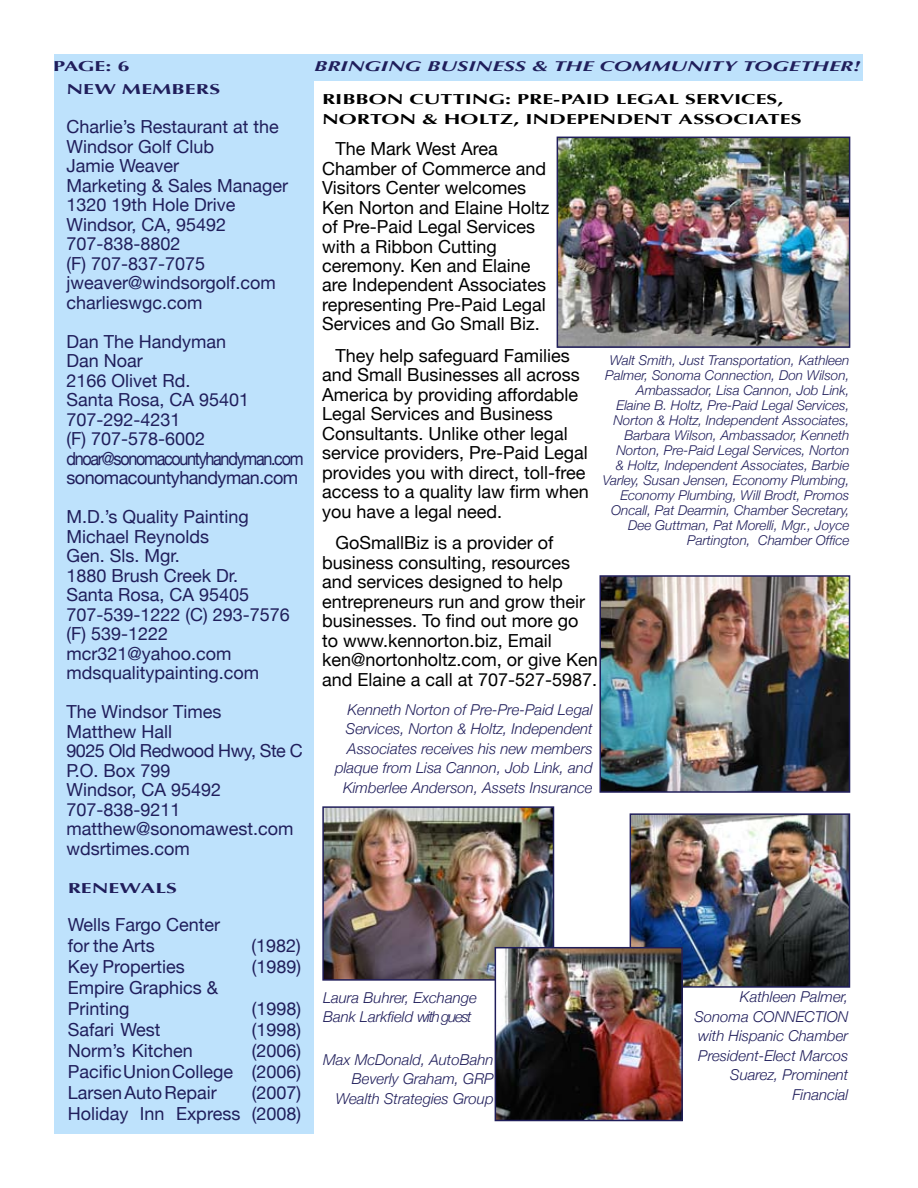
<style>
.page{position:relative;width:918px;height:1188px;background:#fff}
.page>*{position:absolute;margin:0;border:0;box-sizing:border-box;transform-origin:0 0}
.t1{font:18px/19.5px "Helvetica Neue";color:#201e5b}
.t2{font:18px/19.5px "Helvetica Neue";color:#000}
.t3{font:italic 300 15px/19.5px "Helvetica Neue";color:#201e5b;text-align:right}
.t4{font:700 14.4px/19.5px "Optima";color:#000;scale:1.5 1}
.t5{font:italic 700 14.4px "Optima";color:#201e5b;scale:1.5 1}
.t6{font:700 14.4px "Optima";letter-spacing:.005em;color:#201e5b;scale:1.5 1}
.t7{font:italic 300 13.5px/15px "Helvetica Neue";color:#201e5b;text-align:right}
</style>
<div class="page">
<div style="left:54px;top:54px;width:260px;height:1080px;background:#bee2fc"></div>
<div style="left:54px;top:54px;width:809px;height:27px;background:#bee2fc"></div>
<img style="left:560px;top:140px;width:287px;height:205px">
<div style="left:557px;top:137px;width:293px;height:211px;border:2px solid #201e5b"></div>
<img style="left:602px;top:578px;width:245px;height:212px">
<div style="left:599px;top:575px;width:251px;height:218px;border:2px solid #201e5b"></div>
<img style="left:325px;top:809px;width:226px;height:169px">
<div style="left:322px;top:806px;width:232px;height:175px;border:2px solid #201e5b"></div>
<img style="left:633px;top:816px;width:214px;height:169px">
<div style="left:630px;top:813px;width:220px;height:175px;border:2px solid #201e5b"></div>
<img style="left:498px;top:950px;width:182px;height:168px">
<div style="left:495px;top:947px;width:188px;height:174px;border:2px solid #201e5b"></div>
<p class="t6" style="left:53px;top:58px;width:52px">PAGE: 6</p>
<p class="t5" style="left:314px;top:58px;width:366px">BRINGING BUSINESS &amp; THE COMMUNITY TOGETHER!</p>
<p class="t6" style="left:66px;top:81px;width:104px">NEW MEMBERS</p>
<p class="t1" style="left:66px;top:117px;width:223px">Charlie’s Restaurant at the<br>Windsor Golf Club<br>Jamie Weaver<br>Marketing &amp; Sales Manager<br>1320 19th Hole Drive<br>Windsor, CA, 95492<br>707-838-8802<br>(F) 707-837-7075 jweaver@windsorgolf.com charlieswgc.com</p>
<p class="t1" style="left:66px;top:331px;width:239px">Dan The Handyman<br>Dan Noar<br>2166 Olivet Rd.<br>Santa Rosa, CA 95401<br>707-292-4231<br>(F) 707-578-6002 dnoar@sonomacountyhandyman.com sonomacountyhandyman.com</p>
<p class="t1" style="left:66px;top:507px;width:225px">M.D.’s Quality Painting<br>Michael Reynolds<br>Gen. Sls. Mgr.<br>1880 Brush Creek Dr.<br>Santa Rosa, CA 95405<br>707-539-1222 (C) 293-7576 (F) 539-1222 mcr321@yahoo.com mdsqualitypainting.com</p>
<p class="t1" style="left:66px;top:702px;width:238px">The Windsor Times<br>Matthew Hall<br>9025 Old Redwood Hwy, Ste C<br>P.O. Box 799<br>Windsor, CA 95492<br>707-838-9211 matthew@sonomawest.com wdsrtimes.com</p>
<p class="t6" style="left:68px;top:880px;width:10px">RENE</p>
<p class="t6" style="left:119px;top:880px;width:32px">WALS</p>
<p class="t1" style="left:68px;top:914px;width:154px;line-height:21px">Wells Fargo Center for the Arts</p>
<p class="t4" style="left:322px;top:90px;width:321px">RIBBON CUTTING: PRE-PAID LEGAL SERVICES,<br>NORTON &amp; HOLTZ, I NDEPENDENT ASSOCIATES</p>
<p class="t2" style="left:322px;top:139px;width:229px;text-indent:14px">The Mark West Area<br>Chamber of Commerce and<br>Visitors Center welcomes<br>Ken Norton and Elaine Holtz of Pre-Paid Legal Services with a Ribbon Cutting ceremony. Ken and Elaine are Independent Associates representing Pre-Paid Legal<br>Services and Go Small Biz.</p>
<p class="t2" style="left:322px;top:346px;width:268px;text-indent:14px">They help safeguard Families and Small Businesses all across<br>America by providing affordable<br>Legal Services and Business<br>Consultants. Unlike other legal service providers, Pre-Paid Legal provides you with direct, toll-free access to a quality law firm when you have a legal need.</p>
<p class="t2" style="left:322px;top:533px;width:277px;text-indent:14px">GoSmallBiz is a provider of business consulting, resources and services designed to help entrepreneurs run and grow their businesses. To find out more go to www.kennorton.biz, Email ken@nortonholtz.com, or give Ken and Elaine a call at 707-527-5987.</p>
<p class="t3" style="left:335px;top:699px;width:259px">Kenneth Norton of Pre-Pre-Paid Legal Services, Norton &amp; Holtz, Independent Associates receives his new members plaque from Lisa Cannon, Job Link, and Kimberlee Anderson, Assets Insurance</p>
<p class="t7" style="left:603px;top:352px;width:248px">Walt Smith, Just Transportation, Kathleen Palmer, Sonoma Connection, Don Wilson, Ambassador, Lisa Cannon, Job Link, Elaine B. Holtz, Pre-Paid Legal Services, Norton &amp; Holtz, Independent Associates, Barbara Wilson, Ambassador, Kenneth Norton, Pre-Paid Legal Services, Norton<br>&amp; Holtz, Independent Associates, Barbie Varley, Susan Jensen, Economy Plumbing, Economy Plumbing, Will Brodt, Promos Oncall, Pat Dearmin, Chamber Secretary, Dee Guttman, Pat Morelli, Mgr., Joyce Partington, Chamber Office</p>
<p class="t1" style="left:252px;top:935px;width:51px">(1982)</p>
<p class="t1" style="left:68px;top:956px;width:119px">Key Properties</p>
<p class="t1" style="left:252px;top:956px;width:51px">(1989)</p>
<p class="t1" style="left:68px;top:977px;width:152px;line-height:21px">Empire Graphics &amp;<br>Printing</p>
<p class="t1" style="left:252px;top:998px;width:51px">(1998)</p>
<p class="t1" style="left:68px;top:1019px;width:94px">Safari West</p>
<p class="t1" style="left:252px;top:1019px;width:51px">(1998)</p>
<p class="t1" style="left:68px;top:1040px;width:126px">Norm’s Kitchen</p>
<p class="t1" style="left:68px;top:1040px;width:235px;line-height:21px;text-align:justify;text-indent:184px">(2006)<br>Pacific Union College (2006)<br>Larsen Auto Repair</p>
<p class="t1" style="left:68px;top:1082px;width:235px;line-height:21px;text-align:right">(2007)<br>Holiday Inn Express (2008)</p>
<p class="t3" style="left:323px;top:987px;width:155px;text-align:left">Laura Buhrer, Exchange<br>Bank Larkfield with guest</p>
<p class="t3" style="left:694px;top:987px;width:155px">Kathleen Palmer,<br>Sonoma CONNECTION with Hispanic Chamber<br>President-Elect Marcos<br>Suarez, Prominent<br>Financial</p>
<p class="t3" style="left:323px;top:1050px;width:172px">Max McDonald, AutoBahn<br>Beverly Graham, GRP<br>Wealth Strategies Group</p>
</div>
